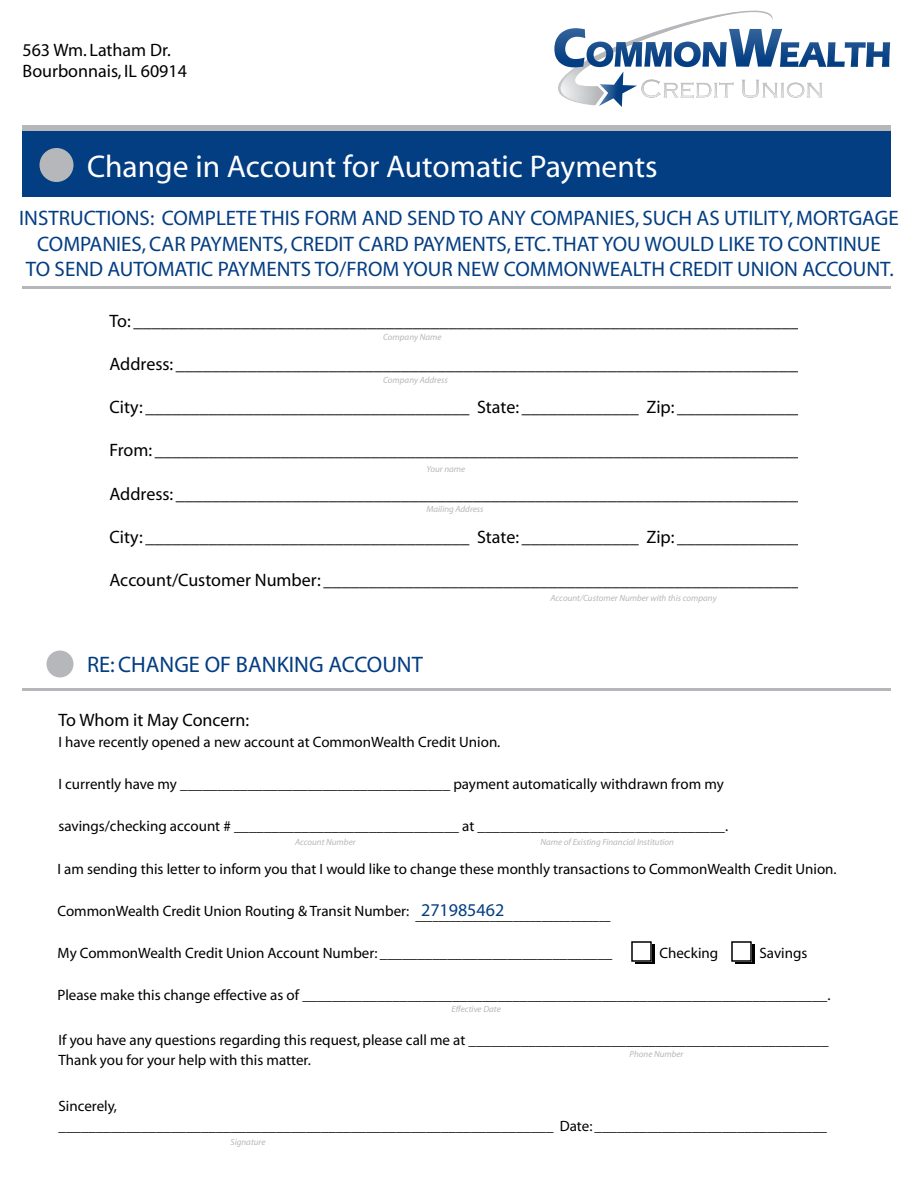
<style>
.page{position:relative;width:918px;height:1188px;background:#fff}
.page>*{position:absolute;margin:0;border:0;box-sizing:border-box;transform-origin:0 0}
.t1{font:31.5px "Myriad";color:#fff}
.t2{font:22.5px "Myriad";color:#033d82}
.t3{font:21px/25.2px "Myriad";color:#033d82;text-align:center}
.t4{font:18px/21.6px "Myriad";color:#000}
.t5{font:15px/20px "Myriad";color:#000}
.t6{font:15px "Myriad";color:#000;scale:.76 1}
.t7{font:italic 9px "Myriad";color:#b6b7bb}
.s1{font-size:18px;color:#033d82}
</style>
<div class="page">
<svg style="left:554px;top:10px;width:336px;height:97px"></svg>
<div style="left:23px;top:131px;width:868px;height:66px;background:#033d82"></div>
<div style="left:23px;top:126px;width:868px;height:5px;background:#b6b7bb"></div>
<hr style="left:23px;top:286px;width:868px;height:3px;background:#b6b7bb">
<hr style="left:23px;top:688px;width:868px;height:3px;background:#b6b7bb">
<div style="left:40px;top:148px;width:34px;height:34px;background:#b6b7bb;border-radius:50%"></div>
<div style="left:47px;top:651px;width:27px;height:27px;background:#b6b7bb;border-radius:50%"></div>
<svg style="left:635px;top:944px;width:19px;height:19px"></svg>
<div style="left:632px;top:942px;width:19px;height:19px;background:#fff"></div>
<svg style="left:735px;top:944px;width:19px;height:19px"></svg>
<div style="left:732px;top:942px;width:19px;height:19px;background:#fff"></div>
<p class="t4" style="left:22px;top:39px;width:166px">563 Wm. Latham Dr.<br>Bourbonnais, IL 60914</p>
<h1 class="t1" style="left:87px;top:150px;width:572px">Change in Account for Automatic Payments</h1>
<p class="t3" style="left:19px;top:207px;width:881px">INSTRUCTIONS: COMPLETE THIS FORM AND SEND TO ANY COMPANIES, SUCH AS UTILITY, MORTGAGE<br>COMPANIES, CAR PAYMENTS, CREDIT CARD PAYMENTS, ETC. THAT YOU WOULD LIKE TO CONTINUE<br>TO SEND AUTOMATIC PAYMENTS TO/FROM YOUR NEW COMMONWEALTH CREDIT UNION ACCOUNT.</p>
<p class="t4" style="left:110px;top:311px;width:691px">To: __________________________________________________________________________</p>
<p class="t4" style="left:110px;top:354px;width:698px">Address: ______________________________________________________________________</p>
<p class="t4" style="left:110px;top:397px;width:704px">City: ____________________________________ State: _____________ Zip: _______________</p>
<p class="t4" style="left:110px;top:440px;width:704px">From: _________________________________________________________________________</p>
<p class="t4" style="left:110px;top:484px;width:698px">Address: ______________________________________________________________________</p>
<p class="t4" style="left:110px;top:527px;width:704px">City: ____________________________________ State: _____________ Zip: _______________</p>
<p class="t4" style="left:110px;top:570px;width:701px">Account/Customer Number: ______________________________________________________</p>
<p class="t7" style="left:383px;top:333px;width:60px">Company Name</p>
<p class="t7" style="left:383px;top:376px;width:66px">Company Address</p>
<p class="t7" style="left:427px;top:465px;width:40px">Your name</p>
<p class="t7" style="left:427px;top:505px;width:59px">Mailing Address</p>
<h2 class="t2" style="left:87px;top:653px;width:337px">RE: CHANGE OF BANKING ACCOUNT</h2>
<p class="t7" style="left:551px;top:594px;width:168px">Account/Customer Number with this company</p>
<p class="t4" style="left:59px;top:709px;width:192px">To Whom it May Concern:</p>
<p class="t5" style="left:59px;top:732px;width:443px">I have recently opened a new account at CommonWealth Credit Union.</p>
<p class="t5" style="left:59px;top:774px;width:667px">I currently have my ____________________________________ payment automatically withdrawn from my</p>
<p class="t5" style="left:59px;top:816px;width:671px">savings/checking account # ______________________________ at _________________________________.</p>
<p class="t7" style="left:295px;top:838px;width:62px">Account Number</p>
<p class="t7" style="left:541px;top:838px;width:135px">Name of Existing Financial Institution</p>
<p class="t5" style="left:58px;top:860px;width:781px">I am sending this letter to inform you that I would like to change these monthly transactions to CommonWealth Credit Union.</p>
<p class="t5" style="left:58px;top:902px;width:448px">CommonWealth Credit Union Routing &amp; Transit Number: <span class="s1">271985462</span></p>
<p class="t5" style="left:58px;top:944px;width:556px">My CommonWealth Credit Union Account Number: _______________________________</p>
<p class="t5" style="left:58px;top:986px;width:774px">Please make this change effective as of ______________________________________________________________________.</p>
<p class="t6" style="left:416px;top:908px;width:258px">__________________________________</p>
<p class="t5" style="left:660px;top:943px;width:60px">Checking</p>
<p class="t5" style="left:760px;top:943px;width:49px">Savings</p>
<p class="t7" style="left:452px;top:1005px;width:51px">Effective Date</p>
<p class="t5" style="left:59px;top:1030px;width:772px">If you have any questions regarding this request, please call me at ________________________________________________<br>Thank you for your help with this matter.</p>
<p class="t5" style="left:59px;top:1097px;width:770px">Sincerely,<br>__________________________________________________________________ Date: _______________________________</p>
<p class="t7" style="left:630px;top:1050px;width:55px">Phone Number</p>
<p class="t7" style="left:231px;top:1137px;width:36px">Signature</p>
</div>
